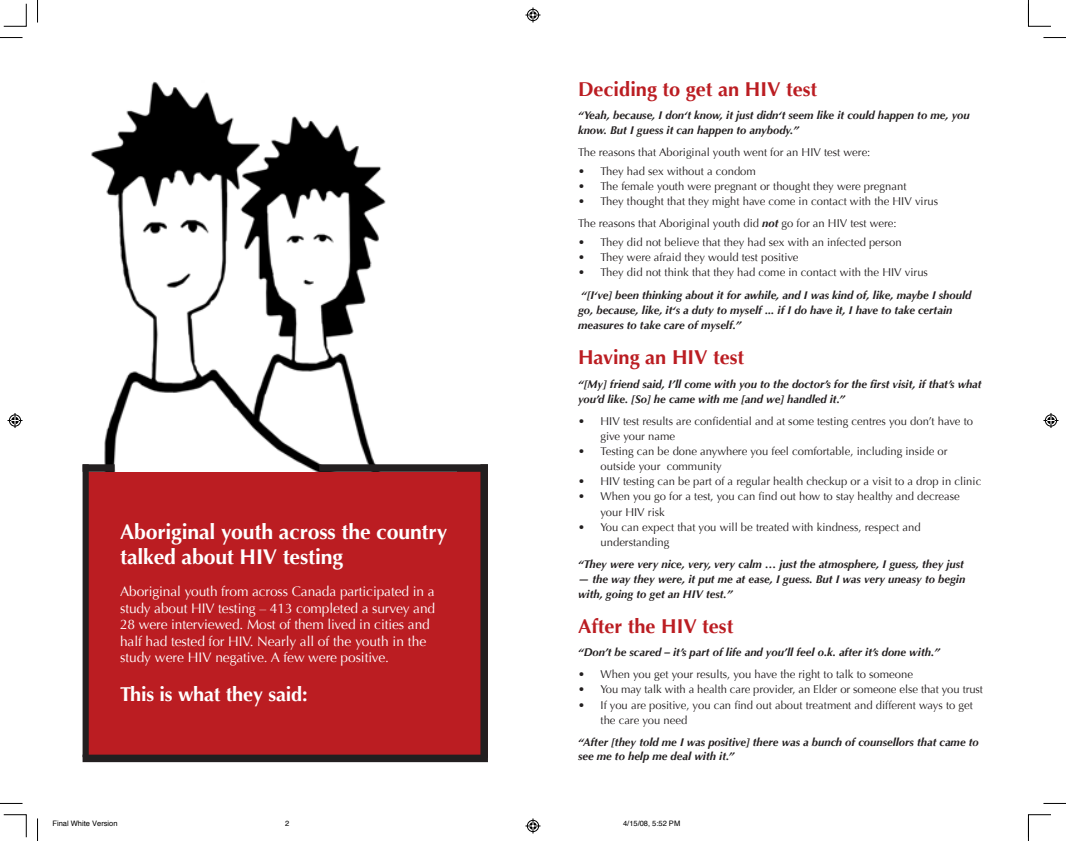
<style>
.page{position:relative;width:1066px;height:841px;background:#fff}
.page>*{position:absolute;margin:0;border:0;box-sizing:border-box;transform-origin:0 0}
.t1{font:700 21.25px/25.5px "Optima";letter-spacing:-.01em;color:#fff}
.t2{font:700 20px "Optima";color:#bb1d22}
.t3{font:700 20px "Optima";letter-spacing:-.01em;color:#fff}
.t4{font:13.75px/16.5px "Optima";letter-spacing:-.01em;color:#fff}
.t5{font:11.25px/15px "Optima";color:#231f20}
.t6{font:italic 700 11.25px/15px "Optima";color:#231f20}
.t7{font:7.5px "Helvetica";color:#000}
.s1{font-weight:700;font-style:italic}
</style>
<div class="page">
<div style="left:86px;top:471px;width:402px;height:287px;background:#bb1d22"></div>
<img style="left:91px;top:81px;width:295px;height:390px">
<div style="left:83px;top:464px;width:6px;height:292px;background:#231f20"></div>
<div style="left:83px;top:754px;width:405px;height:7px;background:#231f20"></div>
<div style="left:480px;top:464px;width:8px;height:292px;background:#231f20"></div>
<div style="left:83px;top:464px;width:32px;height:7px;background:#231f20"></div>
<div style="left:319px;top:464px;width:169px;height:7px;background:#231f20"></div>
<svg style="left:37px;top:0;width:1px;height:23px"></svg>
<svg style="left:0;top:37px;width:22px;height:1px"></svg>
<svg style="left:1043px;top:37px;width:22px;height:1px"></svg>
<svg style="left:37px;top:818px;width:1px;height:22px"></svg>
<svg style="left:0;top:802px;width:22px;height:1px"></svg>
<svg style="left:1044px;top:802px;width:21px;height:1px"></svg>
<svg style="left:3px;top:3px;width:24px;height:24px"></svg>
<svg style="left:1027px;top:0;width:23px;height:27px"></svg>
<svg style="left:3px;top:814px;width:24px;height:23px"></svg>
<svg style="left:1027px;top:814px;width:23px;height:26px"></svg>
<svg style="left:525px;top:8px;width:15px;height:15px"></svg>
<svg style="left:525px;top:818px;width:15px;height:15px"></svg>
<svg style="left:8px;top:413px;width:14px;height:15px"></svg>
<svg style="left:1043px;top:413px;width:15px;height:15px"></svg>
<h1 class="t1" style="left:120px;top:519px;width:328px">Aboriginal youth across the country talked about HIV testing</h1>
<p class="t4" style="left:120px;top:583px;width:316px">Aboriginal youth from across Canada participated in a study about HIV testing – 413 completed a survey and 28 were interviewed. Most of them lived in cities and half had tested for HIV. Nearly all of the youth in the study were HIV negative. A few were positive.</p>
<h2 class="t3" style="left:120px;top:682px;width:189px">This is what they said:</h2>
<h2 class="t2" style="left:578px;top:77px;width:240px">Deciding to get an HIV test</h2>
<p class="t6" style="left:578px;top:107px;width:393px">“Yeah, because, I don‘t know, it just didn‘t seem like it could happen to me, you know. But I guess it can happen to anybody.”</p>
<p class="t5" style="left:578px;top:145px;width:294px">The reasons that Aboriginal youth went for an HIV test were:</p>
<p class="t5" style="left:578px;top:164px;width:179px">• They had sex without a condom</p>
<p class="t5" style="left:578px;top:179px;width:330px">• The female youth were pregnant or thought they were pregnant</p>
<p class="t5" style="left:578px;top:190px;width:361px;line-height:22.5px">• They thought that they might have come in contact with the HIV virus<br>The reasons that Aboriginal youth did <span class="s1">not</span> go for an HIV test were:</p>
<p class="t5" style="left:578px;top:235px;width:325px">• They did not believe that they had sex with an infected person</p>
<p class="t5" style="left:578px;top:250px;width:222px">• They were afraid they would test positive</p>
<p class="t5" style="left:578px;top:265px;width:351px">• They did not think that they had come in contact with the HIV virus</p>
<p class="t6" style="left:578px;top:287px;width:395px">“[I‘ve] been thinking about it for awhile, and I was kind of, like, maybe I should go, because, like, it‘s a duty to myself ... if I do have it, I have to take certain measures to take care of myself.”</p>
<h2 class="t2" style="left:578px;top:345px;width:168px">Having an HIV test</h2>
<p class="t6" style="left:578px;top:376px;width:405px">“[My] friend said, I’ll come with you to the doctor’s for the first visit, if that’s what you’d like. [So] he came with me [and we] handled it.”</p>
<p class="t5" style="left:600px;top:414px;width:374px;text-indent:-23px">• HIV test results are confidential and at some testing centres you don’t have to give your name</p>
<p class="t5" style="left:600px;top:444px;width:348px;text-indent:-23px">• Testing can be done anywhere you feel comfortable, including inside or outside your community</p>
<p class="t5" style="left:578px;top:474px;width:404px">• HIV testing can be part of a regular health checkup or a visit to a drop in clinic</p>
<p class="t5" style="left:600px;top:489px;width:360px;text-indent:-23px">• When you go for a test, you can find out how to stay healthy and decrease your HIV risk</p>
<p class="t5" style="left:600px;top:519px;width:321px;text-indent:-23px">• You can expect that you will be treated with kindness, respect and understanding</p>
<p class="t6" style="left:578px;top:556px;width:387px">“They were very nice, very, very calm … just the atmosphere, I guess, they just</p>
<p class="t6" style="left:578px;top:571px;width:388px">— the way they were, it put me at ease, I guess. But I was very uneasy to begin with, going to get an HIV test.”</p>
<h2 class="t2" style="left:578px;top:614px;width:157px">After the HIV test</h2>
<p class="t6" style="left:578px;top:644px;width:363px">“Don’t be scared – it’s part of life and you’ll feel o.k. after it’s done with.”</p>
<p class="t5" style="left:578px;top:667px;width:336px">• When you get your results, you have the right to talk to someone</p>
<p class="t5" style="left:578px;top:682px;width:406px">• You may talk with a health care provider, an Elder or someone else that you trust</p>
<p class="t5" style="left:600px;top:697px;width:374px;text-indent:-23px">• If you are positive, you can find out about treatment and different ways to get the care you need</p>
<p class="t6" style="left:578px;top:735px;width:402px;line-height:13.5px">“After [they told me I was positive] there was a bunch of counsellors that came to see me to help me deal with it.”</p>
<p class="t7" style="left:53px;top:816px;width:67px">Final White Version</p>
<p class="t7" style="left:285px;top:816px;width:6px">2</p>
<p class="t7" style="left:623px;top:816px;width:59px">4/15/08, 5:52 PM</p>
</div>
